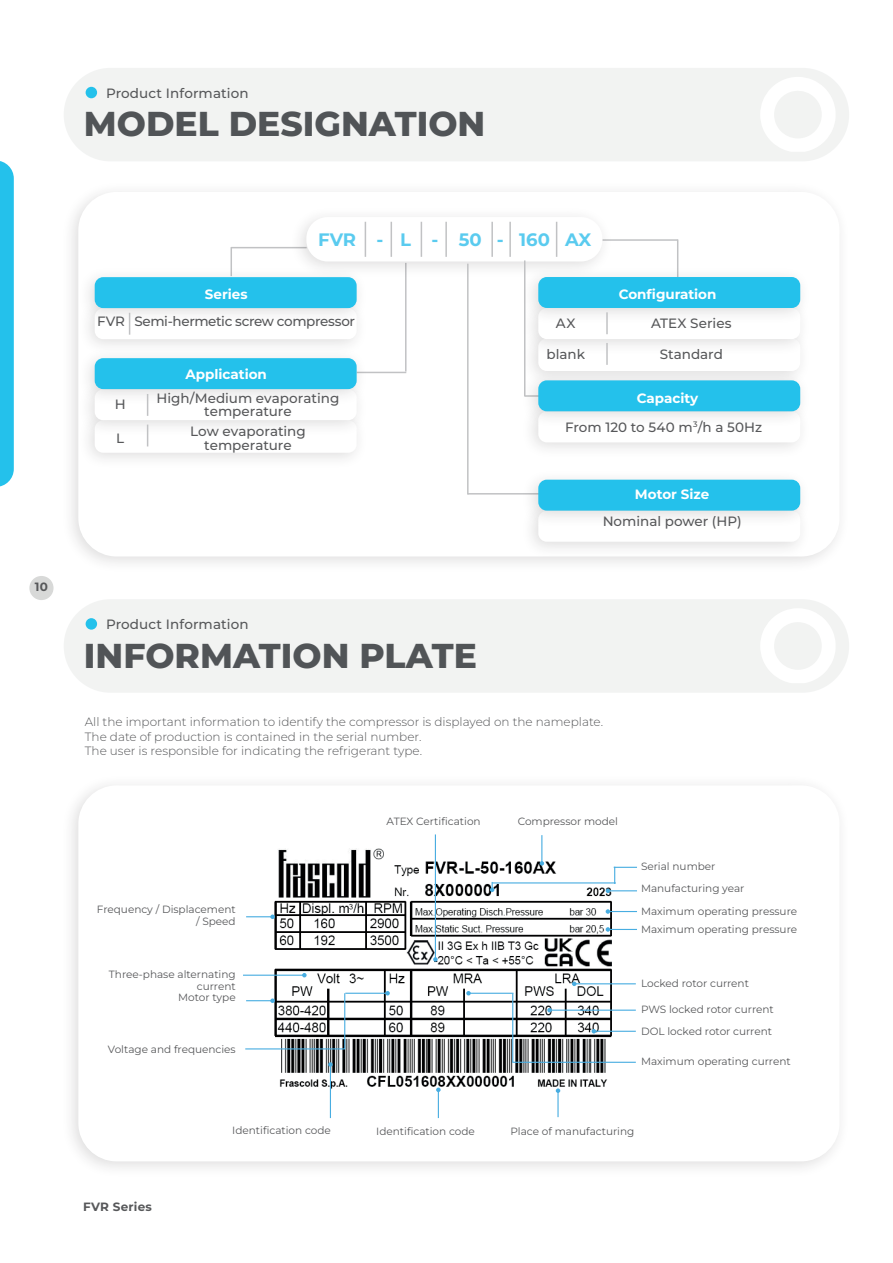
<style>
.page{position:relative;width:893px;height:1263px;background:#fff}
.page>*{position:absolute;margin:0;border:0;box-sizing:border-box;transform-origin:0 0}
.t1{font:800 34.5px "Montserrat";color:#515457}
.t2{font:700 18px "Montserrat";color:#5acbef}
.t3{font:500 13.5px/13.5px "Montserrat";color:#57585a;text-align:center}
.t4{font:700 13.5px "Montserrat";color:#fff}
.t5{font:500 13.5px "Montserrat";letter-spacing:-.03em;color:#57585a}
.t6{font:300 12px/14.5px "Montserrat";color:#57585a}
.t7{font:700 12px "Montserrat";letter-spacing:.02em;color:#57585a}
.t8{font:10.5px/12.6px "Montserrat";color:#57585a;text-align:right}
.s1{font-weight:700;color:#fff}
</style>
<div class="page">
<div style="left:29px;top:576px;width:25px;height:24px;background:#d8d9d8;border-radius:50%"></div>
<div style="left:61px;top:181px;width:789px;height:393px;background:#231f20;opacity:.15"></div>
<div style="left:78px;top:192px;width:761px;height:364px;background:#fff;border-radius:38px"></div>
<hr style="left:602px;top:239px;width:76px;height:2px;background:#c1c2c4">
<hr style="left:677px;top:239px;width:1px;height:38px;background:#c1c2c4">
<div style="left:64px;top:599px;width:785px;height:94px;background:#f2f3f2;border-radius:47px"></div>
<div style="left:86px;top:618px;width:11px;height:12px;background:#24c1eb;border-radius:50%"></div>
<div style="left:64px;top:68px;width:785px;height:93px;background:#f2f3f2;border-radius:47px"></div>
<div style="left:86px;top:87px;width:11px;height:11px;background:#24c1eb;border-radius:50%"></div>
<img style="left:761px;top:77px;width:74px;height:74px">
<img style="left:761px;top:609px;width:74px;height:74px">
<div style="left:521px;top:327px;width:290px;height:61px;background:#231f20;opacity:.15"></div>
<div style="left:538px;top:338px;width:262px;height:33px;background:#fff;border-radius:9px"></div>
<hr style="left:231px;top:247px;width:76px;height:1px;background:#c1c2c4">
<hr style="left:357px;top:372px;width:49px;height:1px;background:#c1c2c4">
<svg style="left:231px;top:248px;width:1px;height:18px"></svg>
<hr style="left:405px;top:263px;width:2px;height:108px;background:#c1c2c4">
<div style="left:77px;top:297px;width:291px;height:59px;background:#f2f2f2"></div>
<div style="left:95px;top:308px;width:262px;height:31px;background:#fff;border-radius:9px"></div>
<div style="left:290px;top:206px;width:323px;height:73px;background:#231f20;opacity:.15"></div>
<div style="left:306px;top:217px;width:296px;height:44px;background:#fff;border-radius:21px"></div>
<div style="left:521px;top:297px;width:290px;height:59px;background:#231f20;opacity:.15"></div>
<div style="left:538px;top:308px;width:262px;height:31px;background:#fff;border-radius:9px"></div>
<div style="left:77px;top:266px;width:291px;height:59px;background:#231f20;opacity:.15"></div>
<div style="left:95px;top:277px;width:262px;height:31px;background:#24c1eb;border-radius:9px"></div>
<div style="left:521px;top:266px;width:290px;height:59px;background:#231f20;opacity:.15"></div>
<div style="left:538px;top:277px;width:262px;height:31px;background:#24c1eb;border-radius:9px"></div>
<hr style="left:365px;top:222px;width:1px;height:35px;background:#c1c2c4">
<hr style="left:606px;top:312px;width:2px;height:22px;background:#c1c2c4">
<hr style="left:606px;top:343px;width:2px;height:22px;background:#c1c2c4">
<hr style="left:391px;top:222px;width:1px;height:35px;background:#c1c2c4">
<hr style="left:421px;top:222px;width:1px;height:35px;background:#c1c2c4">
<hr style="left:445px;top:222px;width:2px;height:35px;background:#c1c2c4">
<hr style="left:509px;top:222px;width:2px;height:35px;background:#c1c2c4">
<div style="left:61px;top:774px;width:789px;height:404px;background:#231f20;opacity:.15"></div>
<div style="left:78px;top:785px;width:761px;height:376px;background:#fff;border-radius:38px"></div>
<img style="left:272px;top:845px;width:342px;height:249px">
<hr style="left:435px;top:834px;width:1px;height:125px;background:#48ade1">
<svg style="left:433px;top:957px;width:5px;height:5px"></svg>
<svg style="left:436px;top:1087px;width:5px;height:31px"></svg>
<hr style="left:330px;top:1064px;width:1px;height:54px;background:#48ade1">
<svg style="left:328px;top:1062px;width:5px;height:5px"></svg>
<hr style="left:557px;top:1091px;width:2px;height:26px;background:#48ade1">
<svg style="left:556px;top:1088px;width:4px;height:5px"></svg>
<svg style="left:246px;top:914px;width:29px;height:5px"></svg>
<hr style="left:243px;top:975px;width:61px;height:1px;background:#48ade1">
<svg style="left:302px;top:973px;width:5px;height:4px"></svg>
<svg style="left:606px;top:909px;width:31px;height:5px"></svg>
<svg style="left:490px;top:882px;width:4px;height:10px"></svg>
<svg style="left:606px;top:927px;width:31px;height:5px"></svg>
<hr style="left:512px;top:1062px;width:124px;height:1px;background:#48ade1">
<hr style="left:492px;top:882px;width:124px;height:1px;background:#48ade1">
<hr style="left:550px;top:1009px;width:86px;height:2px;background:#48ade1">
<svg style="left:547px;top:1008px;width:5px;height:4px"></svg>
<hr style="left:594px;top:1031px;width:42px;height:1px;background:#48ade1">
<svg style="left:592px;top:1029px;width:4px;height:4px"></svg>
<hr style="left:574px;top:983px;width:62px;height:1px;background:#48ade1">
<svg style="left:572px;top:981px;width:4px;height:5px"></svg>
<hr style="left:512px;top:993px;width:1px;height:69px;background:#48ade1">
<svg style="left:606px;top:867px;width:31px;height:26px"></svg>
<hr style="left:468px;top:993px;width:45px;height:1px;background:#48ade1">
<svg style="left:466px;top:991px;width:5px;height:4px"></svg>
<svg style="left:540px;top:835px;width:4px;height:31px"></svg>
<hr style="left:345px;top:993px;width:43px;height:1px;background:#48ade1">
<svg style="left:385px;top:991px;width:5px;height:4px"></svg>
<svg style="left:245px;top:992px;width:101px;height:58px"></svg>
<hr style="left:491px;top:222px;width:2px;height:35px;background:#c1c2c4">
<hr style="left:556px;top:222px;width:1px;height:35px;background:#c1c2c4">
<div style="left:77px;top:409px;width:291px;height:61px;background:#231f20;opacity:.15"></div>
<div style="left:95px;top:420px;width:262px;height:33px;background:#fff;border-radius:9px"></div>
<div style="left:77px;top:378px;width:291px;height:59px;background:#231f20;opacity:.15"></div>
<div style="left:95px;top:389px;width:262px;height:31px;background:#fff;border-radius:9px"></div>
<div style="left:77px;top:347px;width:291px;height:59px;background:#231f20;opacity:.15"></div>
<div style="left:95px;top:358px;width:262px;height:31px;background:#24c1eb;border-radius:9px"></div>
<svg style="left:147px;top:394px;width:1px;height:22px"></svg>
<svg style="left:147px;top:425px;width:1px;height:21px"></svg>
<svg style="left:0;top:161px;width:14px;height:326px;background:#2dc3eb"></svg>
<svg style="left:129px;top:313px;width:1px;height:22px"></svg>
<hr style="left:468px;top:493px;width:88px;height:1px;background:#c1c2c4">
<hr style="left:467px;top:264px;width:2px;height:230px;background:#c1c2c4">
<hr style="left:524px;top:260px;width:1px;height:136px;background:#c1c2c4">
<div style="left:521px;top:400px;width:290px;height:59px;background:#f8f8f8"></div>
<div style="left:538px;top:411px;width:262px;height:31px;background:#fff;border-radius:9px"></div>
<div style="left:521px;top:499px;width:290px;height:60px;background:#231f20;opacity:.15"></div>
<div style="left:538px;top:511px;width:262px;height:31px;background:#fff;border-radius:9px"></div>
<div style="left:521px;top:369px;width:290px;height:59px;background:#f4f4f4"></div>
<div style="left:538px;top:380px;width:262px;height:31px;background:#24c1eb;border-radius:9px"></div>
<div style="left:521px;top:468px;width:290px;height:60px;background:#231f20;opacity:.15"></div>
<div style="left:538px;top:480px;width:262px;height:31px;background:#24c1eb;border-radius:9px"></div>
<p class="t3" style="left:106px;top:86px;width:144px">Product Information</p>
<h1 class="t1" style="left:84px;top:101px;width:403px">MODEL DESIGNATION</h1>
<p class="t7" style="left:35px;top:578px;width:15px">10</p>
<h2 class="t2" style="left:318px;top:227px;width:274px">FVR - L - 50 - 160 AX</h2>
<p class="t4" style="left:205px;top:284px;width:44px">Series</p>
<p class="t5" style="left:97px;top:312px;width:259px">FVR Semi-hermetic screw compressor</p>
<p class="t4" style="left:185px;top:364px;width:83px">Application</p>
<p class="t3" style="left:115px;top:397px;width:12px">H</p>
<p class="t3" style="left:157px;top:390px;width:184px">High/Medium evaporating temperature</p>
<p class="t3" style="left:116px;top:431px;width:10px">L</p>
<p class="t3" style="left:190px;top:424px;width:117px">Low evaporating temperature</p>
<p class="t3" style="left:106px;top:617px;width:144px">Product Information</p>
<h1 class="t1" style="left:84px;top:632px;width:394px">INFORMATION PLATE</h1>
<p class="t4" style="left:619px;top:284px;width:99px">Configuration</p>
<p class="t3" style="left:556px;top:316px;width:21px">AX</p>
<p class="t3" style="left:651px;top:316px;width:82px">ATEX Series</p>
<p class="t3" style="left:546px;top:347px;width:40px">blank</p>
<p class="t3" style="left:660px;top:347px;width:65px">Standard</p>
<p class="t3" style="left:565px;top:383px;width:199px;line-height:28.5px"><span class="s1">Capacity<br></span>From 120 to 540 m<sup>3</sup>/h a 50Hz</p>
<p class="t4" style="left:635px;top:484px;width:76px">Motor Size</p>
<p class="t3" style="left:603px;top:514px;width:140px">Nominal power (HP)</p>
<p class="t6" style="left:85px;top:714px;width:520px">All the important information to identify the compressor is displayed on the nameplate.<br>The date of production is contained in the serial number.<br>The user is responsible for indicating the refrigerant type.</p>
<p class="t8" style="left:97px;top:902px;width:140px">Frequency / Displacement / Speed</p>
<p class="t8" style="left:109px;top:967px;width:128px">Three-phase alternating current</p>
<p class="t8" style="left:178px;top:991px;width:59px">Motor type</p>
<p class="t8" style="left:108px;top:1043px;width:129px">Voltage and frequencies</p>
<p class="t8" style="left:387px;top:815px;width:96px">ATEX Certification</p>
<p class="t8" style="left:518px;top:815px;width:102px">Compressor model</p>
<p class="t8" style="left:641px;top:855px;width:105px;line-height:21.6px;text-align:left">Serial number<br>Manufacturing year</p>
<p class="t8" style="left:641px;top:902px;width:158px;line-height:17.9px;text-align:left">Maximum operating pressure<br>Maximum operating pressure</p>
<p class="t8" style="left:641px;top:977px;width:109px">Locked rotor current</p>
<p class="t8" style="left:641px;top:1003px;width:134px">PWS locked rotor current</p>
<p class="t8" style="left:641px;top:1025px;width:133px">DOL locked rotor current</p>
<p class="t8" style="left:641px;top:1054px;width:151px">Maximum operating current</p>
<p class="t8" style="left:232px;top:1123px;width:100px">Identification code</p>
<p class="t8" style="left:376px;top:1125px;width:100px">Identification code</p>
<p class="t8" style="left:510px;top:1124px;width:126px">Place of manufacturing</p>
<p class="t7" style="left:83px;top:1198px;width:70px">FVR Series</p>
</div>
